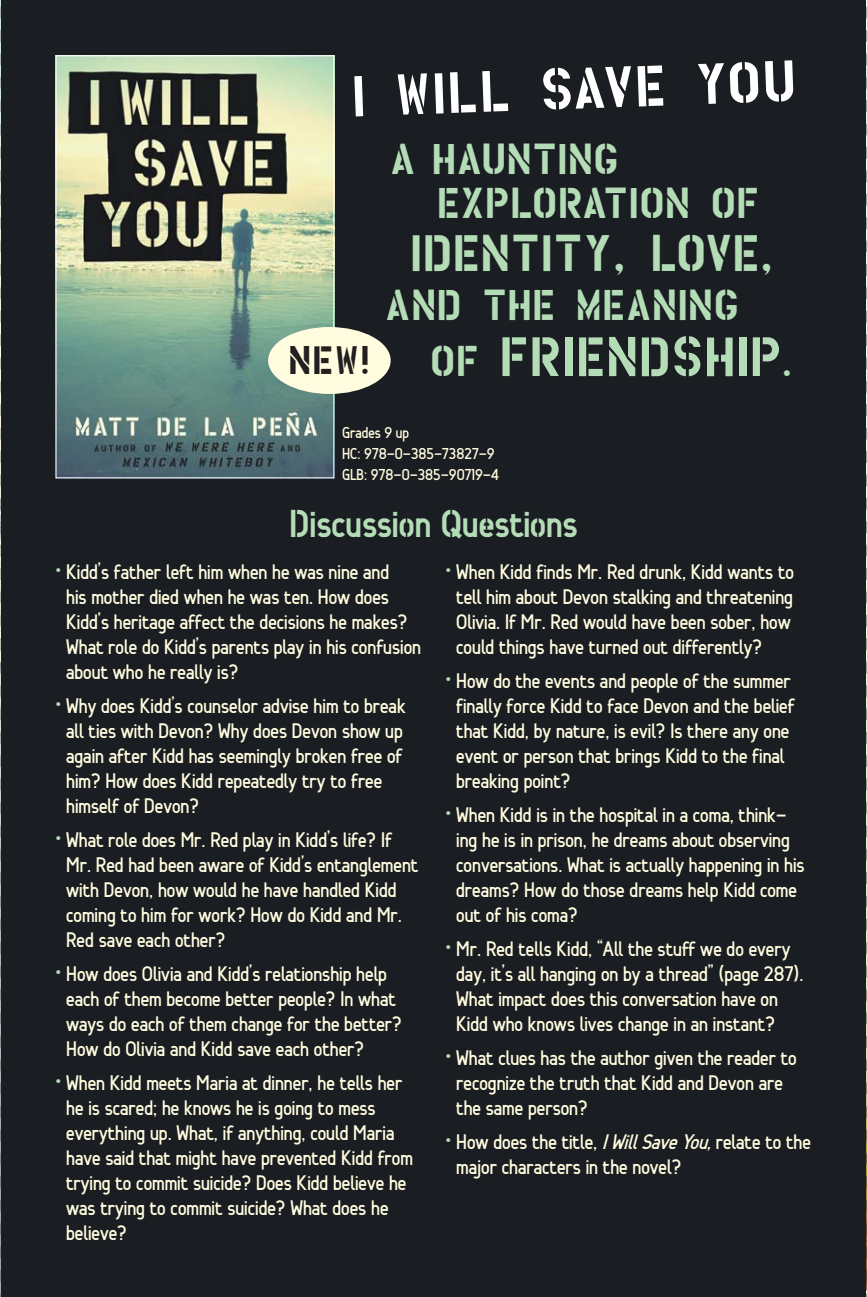
<style>
.page{position:relative;width:867px;height:1297px;background:#fff}
.page>*{position:absolute;margin:0;border:0;box-sizing:border-box;transform-origin:0 0}
.t1{font:55.8px "Housebroken Clean";color:#fff}
.t2{font:53.8px "Housebroken Clean";letter-spacing:-.02em;color:#b4dcb7}
.t3{font:49.8px "Housebroken Clean";letter-spacing:-.02em;color:#b4dcb7}
.t4{font:44px "Min Stencil";color:#b4dcb7}
.t5{font:41.8px/44.6px "Housebroken Clean";letter-spacing:-.02em;color:#b4dcb7}
.t6{font:38.4px "Housebroken Clean";color:#231f20}
.t7{font:24px/25px "Min Two";color:#fffcdf}
.t8{font:18px/20.8px "Min Two";color:#fffcdf}
.s1{font-size:41.8px}
.s2{color:#b4dcb7}
.s3{font-style:italic}
</style>
<div class="page">
<img style="left:865px;top:0;width:1px;height:1297px">
<img style="left:865px;top:1px;width:1px;height:1188px">
<img style="left:0;top:0;width:1px;height:1297px">
<div style="left:1px;top:0;width:864px;height:1297px;background:#1a1d21"></div>
<img style="left:57px;top:57px;width:275px;height:419px">
<div style="left:55px;top:55px;width:279px;height:423px;border:1px solid #fff"></div>
<div style="left:268px;top:327px;width:122px;height:67px;background:#fffcdf;border-radius:50%"></div>
<h1 class="t1" style="left:350px;top:60px;width:447px;rotate:-2deg">I WILL SAVE YOU</h1>
<h3 class="t6" style="left:288px;top:335px;width:84px">NEW!</h3>
<h3 class="t5" style="left:436px;top:136px;width:325px;text-indent:-47px">A HAUNTING<br>EXPLORATION OF</h3>
<h3 class="t3" style="left:409px;top:220px;width:366px">IDENTITY, LOVE,</h3>
<h3 class="t5" style="left:384px;top:281px;width:357px">AND THE MEANING</h3>
<h2 class="t2" style="left:429px;top:321px;width:364px"><span class="s1">OF</span> FRIENDSHIP<span class="s1">.</span></h2>
<p class="t8" style="left:342px;top:422px;width:158px">Grades 9 up<br>HC: 978-0-385-73827-9<br>GLB: 978-0-385-90719-4</p>
<h3 class="t4" style="left:289px;top:502px;width:289px">Discussion Questions</h3>
<p class="t7" style="left:66px;top:559px;width:356px;text-indent:-11px"><span class="s2">•</span> Kidd’s father left him when he was nine and<br>his mother died when he was ten. How does Kidd’s heritage affect the decisions he makes?<br>What role do Kidd’s parents play in his confusion about who he really is?</p>
<p class="t7" style="left:66px;top:693px;width:341px;text-indent:-11px"><span class="s2">•</span> Why does Kidd’s counselor advise him to break all ties with Devon? Why does Devon show up again after Kidd has seemingly broken free of him? How does Kidd repeatedly try to free himself of Devon?</p>
<p class="t7" style="left:66px;top:827px;width:353px;text-indent:-11px"><span class="s2">•</span> What role does Mr. Red play in Kidd’s life? If Mr. Red had been aware of Kidd’s entanglement with Devon, how would he have handled Kidd coming to him for work? How do Kidd and Mr.<br>Red save each other?</p>
<p class="t7" style="left:66px;top:961px;width:337px;text-indent:-11px"><span class="s2">•</span> How does Olivia and Kidd’s relationship help each of them become better people? In what ways do each of them change for the better?<br>How do Olivia and Kidd save each other?</p>
<p class="t7" style="left:66px;top:1070px;width:348px;text-indent:-11px"><span class="s2">•</span> When Kidd meets Maria at dinner, he tells her he is scared; he knows he is going to mess everything up. What, if anything, could Maria have said that might have prevented Kidd from trying to commit suicide? Does Kidd believe he was trying to commit suicide? What does he believe?</p>
<p class="t7" style="left:456px;top:559px;width:339px;text-indent:-11px"><span class="s2">•</span> When Kidd finds Mr. Red drunk, Kidd wants to tell him about Devon stalking and threatening Olivia. If Mr. Red would have been sober, how could things have turned out differently?</p>
<p class="t7" style="left:456px;top:668px;width:340px;text-indent:-11px"><span class="s2">•</span> How do the events and people of the summer finally force Kidd to face Devon and the belief that Kidd, by nature, is evil? Is there any one event or person that brings Kidd to the final breaking point?</p>
<p class="t7" style="left:456px;top:802px;width:350px;text-indent:-11px"><span class="s2">•</span> When Kidd is in the hospital in a coma, think&shy;ing he is in prison, he dreams about observing conversations. What is actually happening in his dreams? How do those dreams help Kidd come out of his coma?</p>
<p class="t7" style="left:456px;top:936px;width:349px;text-indent:-11px"><span class="s2">•</span> Mr. Red tells Kidd, “All the stuff we do every day, it’s all hanging on by a thread” (page 287).<br>What impact does this conversation have on Kidd who knows lives change in an instant?</p>
<p class="t7" style="left:456px;top:1045px;width:342px;text-indent:-11px"><span class="s2">•</span> What clues has the author given the reader to recognize the truth that Kidd and Devon are the same person?</p>
<p class="t7" style="left:456px;top:1129px;width:356px;text-indent:-11px"><span class="s2">•</span> How does the title, <span class="s3">IWillSaveYou,</span>relate to the major characters in the novel?</p>
</div>
